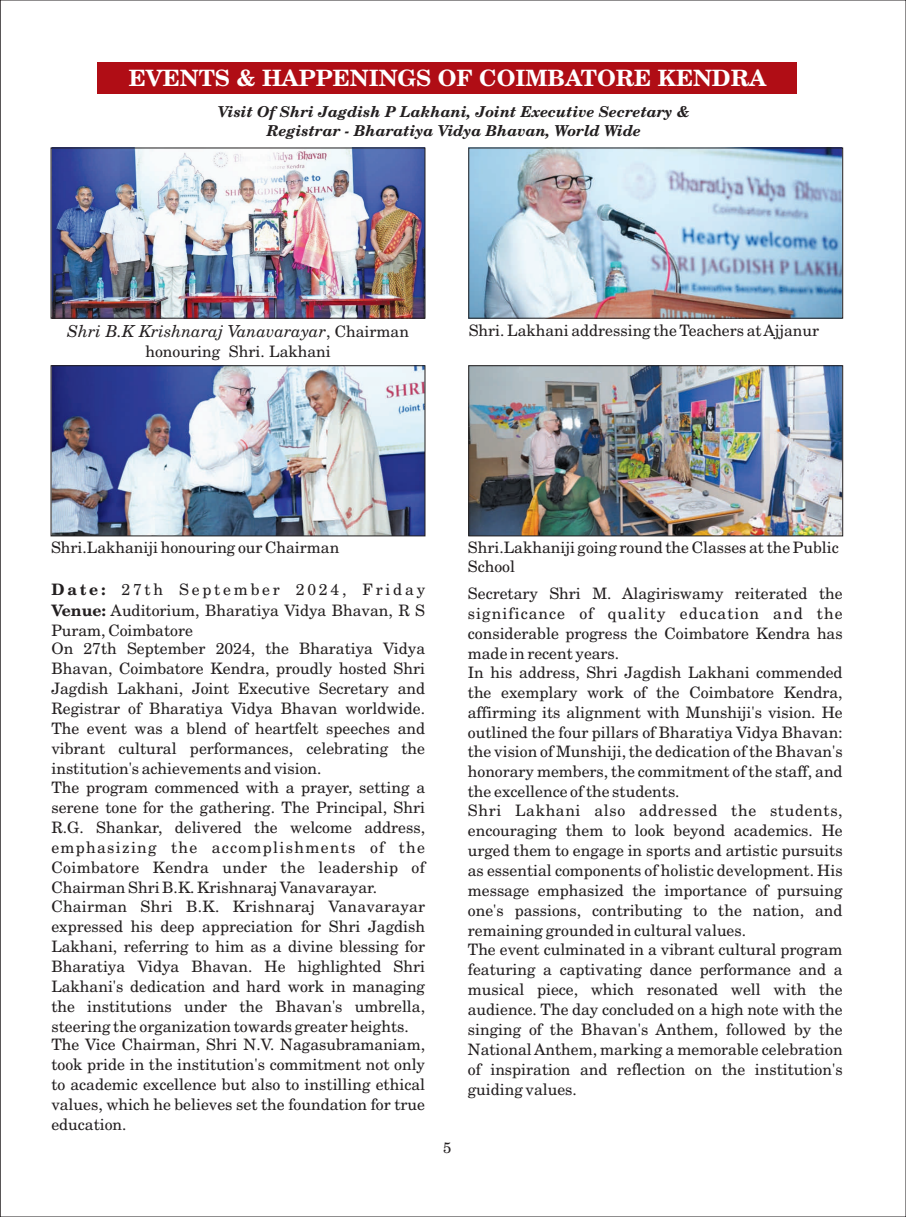
<style>
.page{position:relative;width:906px;height:1217px;background:#fff}
.page>*{position:absolute;margin:0;border:0;box-sizing:border-box;transform-origin:0 0}
.t1{font:700 22.5px "New Century Schlbk";color:#fff}
.t2{font:italic 16.5px "New Century Schlbk";color:#231f20}
.t3{font:15.75px/19.8px "New Century Schlbk";color:#231f20}
.t4{font:italic 700 15px/18.1px "New Century Schlbk";color:#231f20;text-align:center}
.t5{font:15px "New Century Schlbk";color:#231f20}
.s1{font-style:normal;font-size:15.75px}
.s2{font-weight:700}
</style>
<div class="page">
<div style="left:97px;top:62px;width:700px;height:32px;background:#b00d15"></div>
<img style="left:470px;top:150px;width:371px;height:166px">
<div style="left:468px;top:148px;width:375px;height:170px;border:1px solid #231f20"></div>
<img style="left:470px;top:367px;width:371px;height:167px">
<div style="left:468px;top:365px;width:375px;height:171px;border:1px solid #231f20"></div>
<img style="left:53px;top:150px;width:370px;height:166px">
<div style="left:51px;top:148px;width:374px;height:170px;border:1px solid #231f20"></div>
<img style="left:53px;top:367px;width:370px;height:167px">
<div style="left:51px;top:365px;width:374px;height:171px;border:1px solid #231f20"></div>
<h1 class="t1" style="left:129px;top:68px;width:639px">EVENTS &amp; HAPPENINGS OF COIMBATORE KENDRA</h1>
<p class="t4" style="left:218px;top:104px;width:474px">Visit Of Shri Jagdish P Lakhani, Joint Executive Secretary &amp;<br>Registrar - Bharatiya Vidya Bhavan, World Wide</p>
<p class="t2" style="left:67px;top:324px;width:343px">Shri B.K Krishnaraj Vanavarayar<span class="s1">, Chairman</span></p>
<p class="t3" style="left:145px;top:342px;width:187px">honouring Shri. Lakhani</p>
<p class="t3" style="left:469px;top:322px;width:352px">Shri. Lakhani addressing the Teachers at Ajjanur</p>
<p class="t3" style="left:51px;top:539px;width:290px">Shri.Lakhaniji honouring our Chairman</p>
<p class="t3" style="left:468px;top:539px;width:372px;line-height:18.8px">Shri.Lakhaniji going round the Classes at the Public<br>School</p>
<p class="t3" style="left:51px;top:580px;width:375px"><span class="s2">Date:</span> 27th September 2024, Friday <span class="s2">Venue:</span> Auditorium, Bharatiya Vidya Bhavan, R S Puram, Coimbatore<br>On 27th September 2024, the Bharatiya Vidya Bhavan, Coimbatore Kendra, proudly hosted Shri Jagdish Lakhani, Joint Executive Secretary and Registrar of Bharatiya Vidya Bhavan worldwide.<br>The event was a blend of heartfelt speeches and vibrant cultural performances, celebrating the institution's achievements and vision.<br>The program commenced with a prayer, setting a serene tone for the gathering. The Principal, Shri R.G. Shankar, delivered the welcome address, emphasizing the accomplishments of the Coimbatore Kendra under the leadership of Chairman Shri B.K. Krishnaraj Vanavarayar.<br>Chairman Shri B.K. Krishnaraj Vanavarayar expressed his deep appreciation for Shri Jagdish Lakhani, referring to him as a divine blessing for Bharatiya Vidya Bhavan. He highlighted Shri Lakhani's dedication and hard work in managing the institutions under the Bhavan's umbrella, steering the organization towards greater heights.<br>The Vice Chairman, Shri N.V. Nagasubramaniam, took pride in the institution's commitment not only to academic excellence but also to instilling ethical values, which he believes set the foundation for true education.</p>
<p class="t3" style="left:468px;top:584px;width:376px">Secretary Shri M. Alagiriswamy reiterated the significance of quality education and the considerable progress the Coimbatore Kendra has made in recent years.<br>In his address, Shri Jagdish Lakhani commended the exemplary work of the Coimbatore Kendra, affirming its alignment with Munshiji's vision. He outlined the four pillars of Bharatiya Vidya Bhavan: the vision of Munshiji, the dedication of the Bhavan's honorary members, the commitment of the staff, and the excellence of the students.<br>Shri Lakhani also addressed the students, encouraging them to look beyond academics. He urged them to engage in sports and artistic pursuits as essential components of holistic development. His message emphasized the importance of pursuing one's passions, contributing to the nation, and remaining grounded in cultural values.<br>The event culminated in a vibrant cultural program featuring a captivating dance performance and a musical piece, which resonated well with the audience. The day concluded on a high note with the singing of the Bhavan's Anthem, followed by the National Anthem, marking a memorable celebration of inspiration and reflection on the institution's guiding values.</p>
<p class="t5" style="left:443px;top:1140px;width:10px">5</p>
</div>
